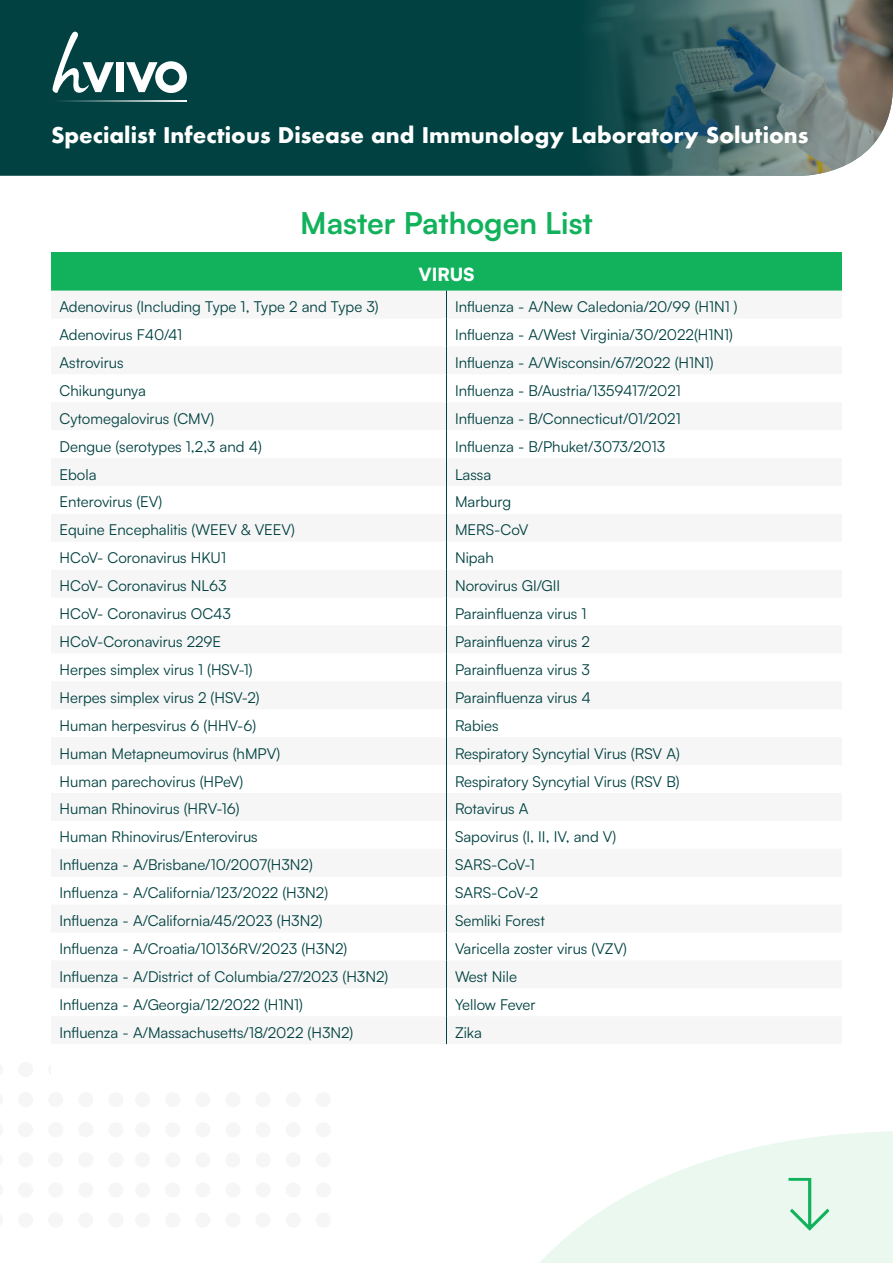
<style>
.page{position:relative;width:893px;height:1263px;background:#fff}
.page>*{position:absolute;margin:0;border:0;box-sizing:border-box;transform-origin:0 0}
.t1{font:700 30px "Satoshi";color:#11b25b}
.t2{font:700 21px "Futura";color:#fff}
.t3{font:900 18px "Satoshi";color:#fff}
.t4{font:15px "Satoshi";color:#014141}
</style>
<div class="page">
<svg style="left:540px;top:1131px;width:353px;height:132px;fill:#eaf8f0"></svg>
<div style="left:0;top:0;width:574px;height:176px;background:#014141"></div>
<img style="left:574px;top:0;width:319px;height:176px">
<div style="left:116px;top:62px;width:8px;height:30px;background:#fff"></div>
<svg style="left:126px;top:61px;width:61px;height:32px"></svg>
<svg style="left:52px;top:30px;width:62px;height:64px"></svg>
<svg style="left:51px;top:100px;width:136px;height:2px"></svg>
<div style="left:51px;top:252px;width:791px;height:39px;background:#11b25b"></div>
<svg style="left:446px;top:291px;width:1px;height:753px"></svg>
<div style="left:18px;top:1062px;width:15px;height:15px;background:#f6f6f6;border-radius:50%"></div>
<div style="left:18px;top:1092px;width:15px;height:15px;background:#f6f6f6;border-radius:50%"></div>
<div style="left:48px;top:1092px;width:15px;height:15px;background:#f6f6f6;border-radius:50%"></div>
<div style="left:78px;top:1092px;width:15px;height:15px;background:#f6f6f6;border-radius:50%"></div>
<div style="left:108px;top:1092px;width:15px;height:15px;background:#f6f6f6;border-radius:50%"></div>
<div style="left:18px;top:1122px;width:15px;height:15px;background:#f6f6f6;border-radius:50%"></div>
<div style="left:48px;top:1122px;width:15px;height:15px;background:#f6f6f6;border-radius:50%"></div>
<div style="left:78px;top:1122px;width:15px;height:15px;background:#f6f6f6;border-radius:50%"></div>
<div style="left:108px;top:1122px;width:15px;height:15px;background:#f6f6f6;border-radius:50%"></div>
<div style="left:18px;top:1152px;width:15px;height:15px;background:#f6f6f6;border-radius:50%"></div>
<div style="left:48px;top:1152px;width:15px;height:15px;background:#f6f6f6;border-radius:50%"></div>
<div style="left:78px;top:1152px;width:15px;height:15px;background:#f6f6f6;border-radius:50%"></div>
<div style="left:108px;top:1152px;width:15px;height:15px;background:#f6f6f6;border-radius:50%"></div>
<div style="left:18px;top:1182px;width:15px;height:15px;background:#f6f6f6;border-radius:50%"></div>
<div style="left:48px;top:1182px;width:15px;height:15px;background:#f6f6f6;border-radius:50%"></div>
<div style="left:78px;top:1182px;width:15px;height:15px;background:#f6f6f6;border-radius:50%"></div>
<div style="left:108px;top:1182px;width:15px;height:15px;background:#f6f6f6;border-radius:50%"></div>
<div style="left:18px;top:1212px;width:15px;height:15px;background:#f6f6f6;border-radius:50%"></div>
<div style="left:48px;top:1212px;width:15px;height:15px;background:#f6f6f6;border-radius:50%"></div>
<div style="left:78px;top:1212px;width:15px;height:15px;background:#f6f6f6;border-radius:50%"></div>
<div style="left:108px;top:1212px;width:15px;height:15px;background:#f6f6f6;border-radius:50%"></div>
<div style="left:135px;top:1092px;width:15px;height:15px;background:#f6f6f6;border-radius:50%"></div>
<div style="left:165px;top:1092px;width:15px;height:15px;background:#f6f6f6;border-radius:50%"></div>
<div style="left:195px;top:1092px;width:15px;height:15px;background:#f6f6f6;border-radius:50%"></div>
<div style="left:225px;top:1092px;width:15px;height:15px;background:#f6f6f6;border-radius:50%"></div>
<div style="left:256px;top:1092px;width:15px;height:15px;background:#f6f6f6;border-radius:50%"></div>
<div style="left:286px;top:1092px;width:15px;height:15px;background:#f6f6f6;border-radius:50%"></div>
<div style="left:316px;top:1092px;width:15px;height:15px;background:#f6f6f6;border-radius:50%"></div>
<div style="left:135px;top:1122px;width:15px;height:15px;background:#f6f6f6;border-radius:50%"></div>
<div style="left:165px;top:1122px;width:15px;height:15px;background:#f6f6f6;border-radius:50%"></div>
<div style="left:195px;top:1122px;width:15px;height:15px;background:#f6f6f6;border-radius:50%"></div>
<div style="left:225px;top:1122px;width:15px;height:15px;background:#f6f6f6;border-radius:50%"></div>
<div style="left:256px;top:1122px;width:15px;height:15px;background:#f6f6f6;border-radius:50%"></div>
<div style="left:286px;top:1122px;width:15px;height:15px;background:#f6f6f6;border-radius:50%"></div>
<div style="left:316px;top:1122px;width:15px;height:15px;background:#f6f6f6;border-radius:50%"></div>
<div style="left:135px;top:1152px;width:15px;height:15px;background:#f6f6f6;border-radius:50%"></div>
<div style="left:165px;top:1152px;width:15px;height:15px;background:#f6f6f6;border-radius:50%"></div>
<div style="left:195px;top:1152px;width:15px;height:15px;background:#f6f6f6;border-radius:50%"></div>
<div style="left:225px;top:1152px;width:15px;height:15px;background:#f6f6f6;border-radius:50%"></div>
<div style="left:256px;top:1152px;width:15px;height:15px;background:#f6f6f6;border-radius:50%"></div>
<div style="left:286px;top:1152px;width:15px;height:15px;background:#f6f6f6;border-radius:50%"></div>
<div style="left:316px;top:1152px;width:15px;height:15px;background:#f6f6f6;border-radius:50%"></div>
<div style="left:135px;top:1182px;width:15px;height:15px;background:#f6f6f6;border-radius:50%"></div>
<div style="left:165px;top:1182px;width:15px;height:15px;background:#f6f6f6;border-radius:50%"></div>
<div style="left:195px;top:1182px;width:15px;height:15px;background:#f6f6f6;border-radius:50%"></div>
<div style="left:225px;top:1182px;width:15px;height:15px;background:#f6f6f6;border-radius:50%"></div>
<div style="left:256px;top:1182px;width:15px;height:15px;background:#f6f6f6;border-radius:50%"></div>
<div style="left:286px;top:1182px;width:15px;height:15px;background:#f6f6f6;border-radius:50%"></div>
<div style="left:316px;top:1182px;width:15px;height:15px;background:#f6f6f6;border-radius:50%"></div>
<div style="left:135px;top:1212px;width:15px;height:15px;background:#f6f6f6;border-radius:50%"></div>
<div style="left:165px;top:1212px;width:15px;height:15px;background:#f6f6f6;border-radius:50%"></div>
<div style="left:195px;top:1212px;width:15px;height:15px;background:#f6f6f6;border-radius:50%"></div>
<div style="left:225px;top:1212px;width:15px;height:15px;background:#f6f6f6;border-radius:50%"></div>
<div style="left:256px;top:1212px;width:15px;height:15px;background:#f6f6f6;border-radius:50%"></div>
<div style="left:286px;top:1212px;width:15px;height:15px;background:#f6f6f6;border-radius:50%"></div>
<div style="left:316px;top:1212px;width:15px;height:15px;background:#f6f6f6;border-radius:50%"></div>
<svg style="left:788px;top:1178px;width:41px;height:53px;background:#c4ebd6"></svg>
<p class="t2" style="left:51px;top:120px;width:759px">Specialist Infectious Disease and Immunology Laboratory Solutions</p>
<p class="t1" style="left:300px;top:202px;width:294px">Master Pathogen List</p>
<p class="t3" style="left:419px;top:260px;width:57px">VIRUS</p>
<p class="t4" style="left:60px;top:297px;width:321px">Adenovirus (Including Type 1, Type 2 and Type 3)</p>
<p class="t4" style="left:455px;top:297px;width:284px">Influenza - A/New Caledonia/20/99 (H1N1 )</p>
<p class="t4" style="left:60px;top:325px;width:124px">Adenovirus F40/41</p>
<p class="t4" style="left:455px;top:325px;width:279px">Influenza - A/West Virginia/30/2022(H1N1)</p>
<p class="t4" style="left:60px;top:353px;width:66px">Astrovirus</p>
<p class="t4" style="left:455px;top:353px;width:260px">Influenza - A/Wisconsin/67/2022 (H1N1)</p>
<p class="t4" style="left:60px;top:380px;width:88px">Chikungunya</p>
<p class="t4" style="left:455px;top:380px;width:227px">Influenza - B/Austria/1359417/2021</p>
<p class="t4" style="left:60px;top:408px;width:156px">Cytomegalovirus (CMV)</p>
<p class="t4" style="left:455px;top:408px;width:227px">Influenza - B/Connecticut/01/2021</p>
<p class="t4" style="left:60px;top:436px;width:204px">Dengue (serotypes 1,2,3 and 4)</p>
<p class="t4" style="left:455px;top:436px;width:212px">Influenza - B/Phuket/3073/2013</p>
<p class="t4" style="left:60px;top:464px;width:39px">Ebola</p>
<p class="t4" style="left:455px;top:464px;width:38px">Lassa</p>
<p class="t4" style="left:60px;top:492px;width:104px">Enterovirus (EV)</p>
<p class="t4" style="left:455px;top:492px;width:58px">Marburg</p>
<p class="t4" style="left:60px;top:520px;width:237px">Equine Encephalitis (WEEV &amp; VEEV)</p>
<p class="t4" style="left:455px;top:520px;width:75px">MERS-CoV</p>
<p class="t4" style="left:60px;top:548px;width:168px">HCoV- Coronavirus HKU1</p>
<p class="t4" style="left:455px;top:548px;width:40px">Nipah</p>
<p class="t4" style="left:60px;top:576px;width:169px">HCoV- Coronavirus NL63</p>
<p class="t4" style="left:455px;top:576px;width:107px">Norovirus GI/GII</p>
<p class="t4" style="left:60px;top:604px;width:173px">HCoV- Coronavirus OC43</p>
<p class="t4" style="left:455px;top:604px;width:133px">Parainfluenza virus 1</p>
<p class="t4" style="left:60px;top:632px;width:163px">HCoV-Coronavirus 229E</p>
<p class="t4" style="left:455px;top:632px;width:136px">Parainfluenza virus 2</p>
<p class="t4" style="left:60px;top:659px;width:195px">Herpes simplex virus 1 (HSV-1)</p>
<p class="t4" style="left:455px;top:659px;width:137px">Parainfluenza virus 3</p>
<p class="t4" style="left:60px;top:687px;width:202px">Herpes simplex virus 2 (HSV-2)</p>
<p class="t4" style="left:455px;top:687px;width:137px">Parainfluenza virus 4</p>
<p class="t4" style="left:60px;top:715px;width:198px">Human herpesvirus 6 (HHV-6)</p>
<p class="t4" style="left:455px;top:715px;width:45px">Rabies</p>
<p class="t4" style="left:60px;top:743px;width:222px">Human Metapneumovirus (hMPV)</p>
<p class="t4" style="left:455px;top:743px;width:226px">Respiratory Syncytial Virus (RSV A)</p>
<p class="t4" style="left:60px;top:771px;width:185px">Human parechovirus (HPeV)</p>
<p class="t4" style="left:455px;top:771px;width:226px">Respiratory Syncytial Virus (RSV B)</p>
<p class="t4" style="left:60px;top:799px;width:182px">Human Rhinovirus (HRV-16)</p>
<p class="t4" style="left:455px;top:799px;width:75px">Rotavirus A</p>
<p class="t4" style="left:60px;top:827px;width:200px">Human Rhinovirus/Enterovirus</p>
<p class="t4" style="left:455px;top:827px;width:163px">Sapovirus (I, II, IV, and V)</p>
<p class="t4" style="left:60px;top:855px;width:255px">Influenza - A/Brisbane/10/2007(H3N2)</p>
<p class="t4" style="left:455px;top:855px;width:81px">SARS-CoV-1</p>
<p class="t4" style="left:60px;top:883px;width:270px">Influenza - A/California/123/2022 (H3N2)</p>
<p class="t4" style="left:455px;top:883px;width:85px">SARS-CoV-2</p>
<p class="t4" style="left:60px;top:911px;width:265px">Influenza - A/California/45/2023 (H3N2)</p>
<p class="t4" style="left:455px;top:911px;width:91px">Semliki Forest</p>
<p class="t4" style="left:60px;top:939px;width:289px">Influenza - A/Croatia/10136RV/2023 (H3N2)</p>
<p class="t4" style="left:455px;top:939px;width:174px">Varicella zoster virus (VZV)</p>
<p class="t4" style="left:60px;top:966px;width:330px">Influenza - A/District of Columbia/27/2023 (H3N2)</p>
<p class="t4" style="left:455px;top:966px;width:63px">West Nile</p>
<p class="t4" style="left:60px;top:994px;width:245px">Influenza - A/Georgia/12/2022 (H1N1)</p>
<p class="t4" style="left:455px;top:994px;width:82px">Yellow Fever</p>
<p class="t4" style="left:60px;top:1022px;width:295px">Influenza - A/Massachusetts/18/2022 (H3N2)</p>
<p class="t4" style="left:455px;top:1022px;width:28px">Zika</p>
</div>
